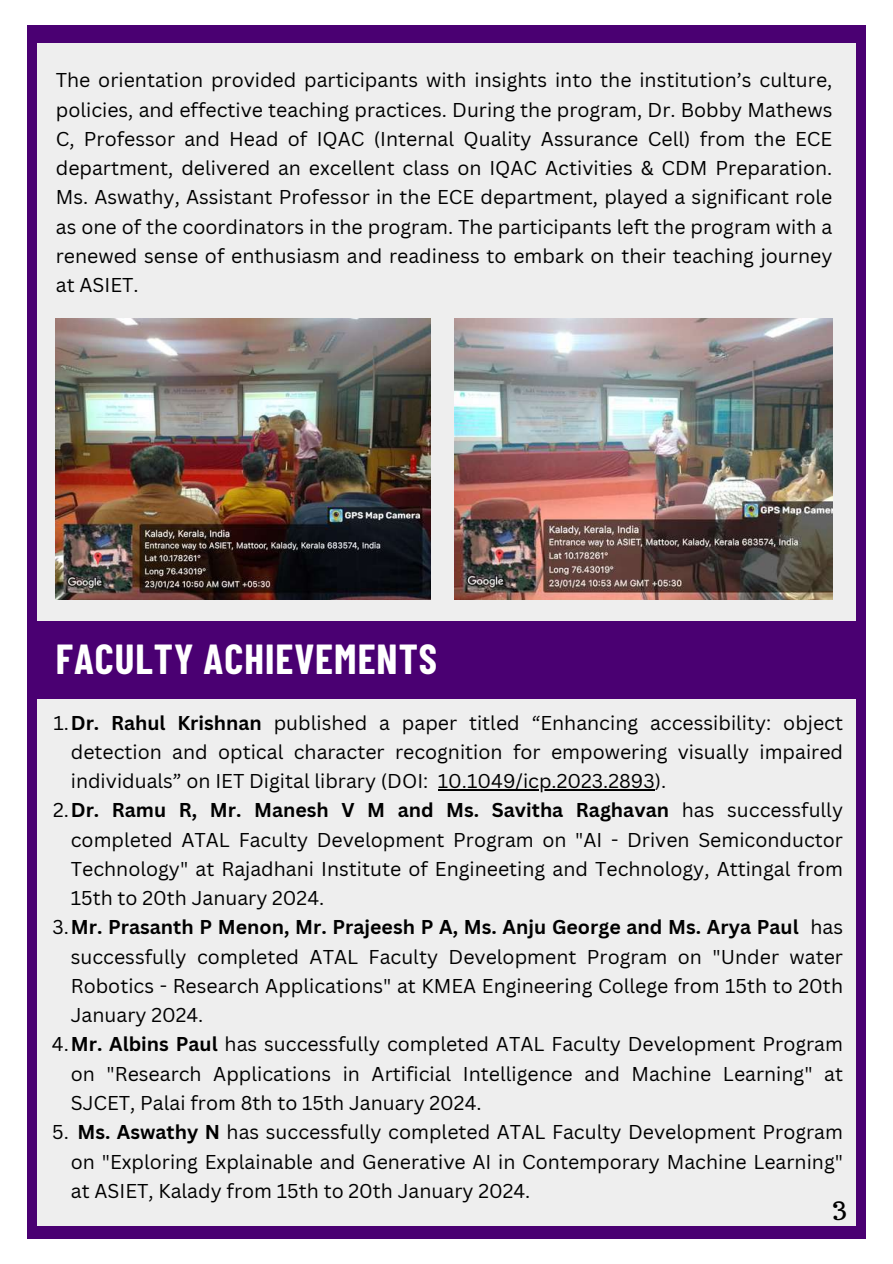
<style>
.page{position:relative;width:893px;height:1264px;background:#fff}
.page>*{position:absolute;margin:0;border:0;box-sizing:border-box;transform-origin:0 0}
.t1{font:700 40.95px "Barlow Condensed";letter-spacing:.025em;color:#fff}
.t2{font:27px "Trocchi";color:#000}
.t3{font:19.5px/29.2px "Canva Sans";color:#000;text-align:justify}
.t4{font:700 19.5px "Canva Sans";color:#000}
.s1{font-weight:700}
.s2{font-weight:400}
</style>
<div class="page">
<div style="left:28px;top:25px;width:837px;height:1213px;background:#4a0072"></div>
<div style="left:38px;top:43px;width:817px;height:1182px;background:#eee"></div>
<img style="left:56px;top:318px;width:374px;height:281px">
<img style="left:454px;top:318px;width:378px;height:281px">
<div style="left:38px;top:621px;width:817px;height:77px;background:#4a0072"></div>
<hr style="left:438px;top:789px;width:216px;height:1px;background:#000">
<p class="t3" style="left:56px;top:65px;width:778px">The orientation provided participants with insights into the institution’s culture, policies, and effective teaching practices. During the program, Dr. Bobby Mathews C, Professor and Head of IQAC (Internal Quality Assurance Cell) from the ECE department, delivered an excellent class on IQAC Activities &amp; CDM Preparation.<br>Ms. Aswathy, Assistant Professor in the ECE department, played a significant role as one of the coordinators in the program. The participants left the program with a renewed sense of enthusiasm and readiness to embark on their teaching journey at ASIET.</p>
<h1 class="t1" style="left:56px;top:633px;width:382px">FACULTY ACHIEVEMENTS</h1>
<p class="t3" style="left:53px;top:707px;width:791px">1.<span class="s1">Dr. Rahul Krishnan</span> published a paper titled “Enhancing accessibility: object</p>
<p class="t3" style="left:71px;top:736px;width:773px">detection and optical character recognition for empowering visually impaired</p>
<p class="t3" style="left:71px;top:766px;width:596px">individuals” on IET Digital library (DOI: 10.1049/icp.2023.2893).</p>
<p class="t4" style="left:53px;top:796px;width:791px"><span class="s2">2.</span>Dr. Ramu R, Mr. Manesh V M and Ms. Savitha Raghavan <span class="s2">has successfully</span></p>
<p class="t3" style="left:71px;top:824px;width:773px">completed ATAL Faculty Development Program on "AI - Driven Semiconductor</p>
<p class="t3" style="left:71px;top:853px;width:773px">Technology" at Rajadhani Institute of Engineeting and Technology, Attingal from</p>
<p class="t3" style="left:71px;top:883px;width:255px">15th to 20th January 2024.</p>
<p class="t4" style="left:52px;top:913px;width:792px"><span class="s2">3.</span>Mr. Prasanth P Menon, Mr. Prajeesh P A, Ms. Anju George and Ms. Arya Paul <span class="s2">has</span></p>
<p class="t3" style="left:71px;top:941px;width:773px">successfully completed ATAL Faculty Development Program on "Under water</p>
<p class="t3" style="left:71px;top:970px;width:773px">Robotics - Research Applications" at KMEA Engineering College from 15th to 20th</p>
<p class="t3" style="left:71px;top:1000px;width:134px">January 2024.</p>
<p class="t3" style="left:52px;top:1029px;width:792px">4.<span class="s1">Mr. Albins Paul</span> has successfully completed ATAL Faculty Development Program</p>
<p class="t3" style="left:71px;top:1058px;width:773px">on "Research Applications in Artificial Intelligence and Machine Learning" at</p>
<p class="t3" style="left:71px;top:1087px;width:412px">SJCET, Palai from 8th to 15th January 2024.</p>
<p class="t3" style="left:71px;top:1117px;width:773px;text-indent:-19px">5. <span class="s1">Ms. Aswathy N</span> has successfully completed ATAL Faculty Development Program on "Exploring Explainable and Generative AI in Contemporary Machine Learning" at ASIET, Kalady from 15th to 20th January 2024.</p>
<h2 class="t2" style="left:832px;top:1188px;width:16px">3</h2>
</div>
